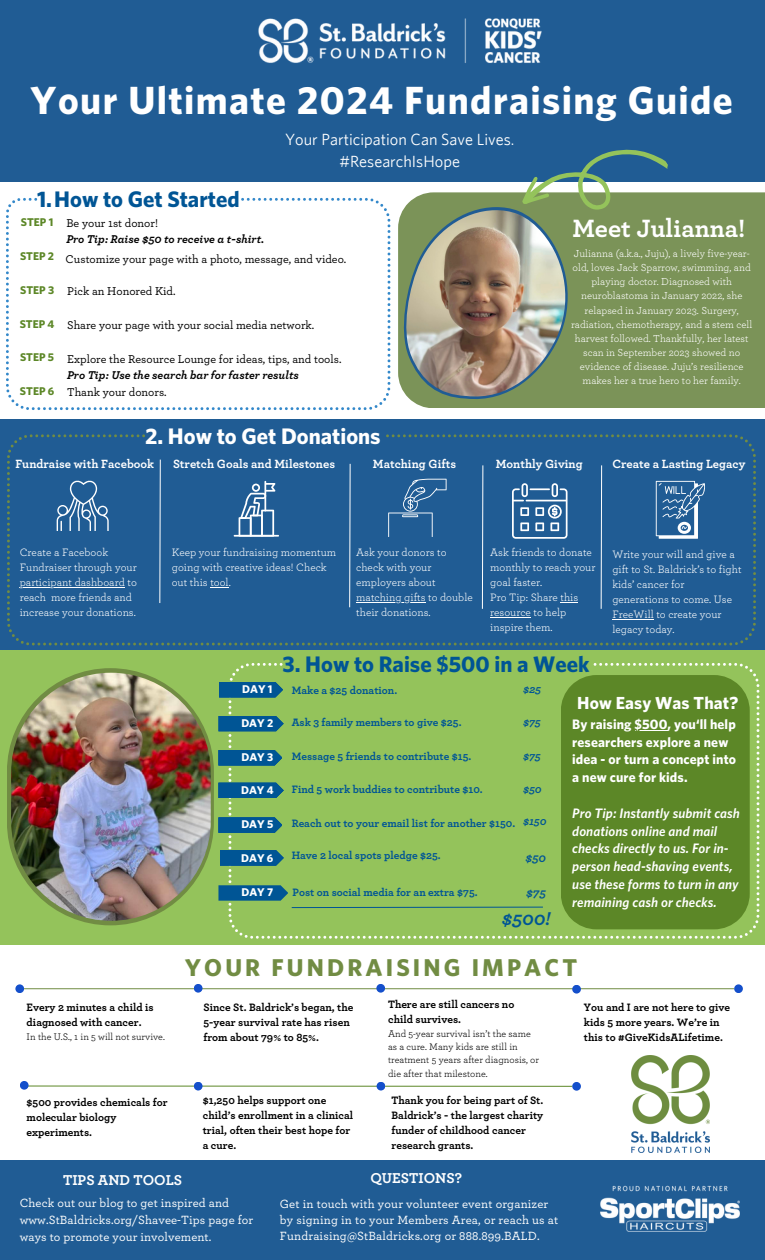
<style>
.page{position:relative;width:765px;height:1260px;background:#fff}
.page>*{position:absolute;margin:0;border:0;box-sizing:border-box;transform-origin:0 0}
.t1{font:700 39.38px "Whitney";letter-spacing:.035em;color:#fff}
.t2{font:700 26.25px "Archer";color:#fff}
.t3{font:700 24.38px "Whitney";letter-spacing:.13em;color:#718c43}
.t4{font:700 22.5px "Whitney";color:#005595}
.t5{font:700 22.5px "Whitney";color:#fff}
.t6{font:italic 700 19.5px "Archer";color:#005595}
.t7{font:700 17.5px "Whitney";letter-spacing:.005em;color:#fff}
.t8{font:16.25px "Whitney";color:#fff}
.t9{font:700 15px "Archer";color:#fff}
.t10{font:italic 600 13.75px/17.8px "Whitney";letter-spacing:.005em;color:#fff}
.t11{font:700 13.75px/17.8px "Whitney";letter-spacing:.005em;color:#fff}
.t12{font:500 12.5px/16.9px "Archer";letter-spacing:.01em;color:#fff}
.t13{font:700 12.5px "Archer";color:#fff}
.t14{font:italic 700 12.5px "Archer";color:#005595}
.t15{font:500 11.88px "Archer";color:#000}
.t16{font:italic 700 11.88px "Archer";color:#000}
.t17{font:11.25px/15px "Archer";color:#fff}
.t18{font:700 11.25px/15px "Archer";color:#000}
.t19{font:700 11.25px "Archer";color:#005595}
.t20{font:700 11.25px "Whitney";color:#5c8727}
.t21{font:700 11.25px "Whitney";color:#fff}
.t22{font:italic 700 11.25px "Archer";color:#005595}
.t23{font:10.62px/14.1px "Archer";color:#fff;text-align:center}
.t24{font:10px/13.4px "Archer";color:#000}
</style>
<div class="page">
<div style="left:0;top:0;width:765px;height:182px;background:#205c94"></div>
<div style="left:0;top:420px;width:765px;height:231px;background:#205c94"></div>
<div style="left:417px;top:192px;width:348px;height:216px;background:#7b9358"></div>
<svg style="left:398px;top:149px;width:272px;height:255px"></svg>
<div style="left:0;top:651px;width:765px;height:302px;background:#94c35b"></div>
<div style="left:0;top:945px;width:765px;height:315px;background:#fff"></div>
<svg style="left:6px;top:198px;width:384px;height:212px"></svg>
<svg style="left:7px;top:434px;width:749px;height:211px"></svg>
<hr style="left:20px;top:988px;width:714px;height:1px;background:#718c43">
<div style="left:15px;top:984px;width:9px;height:9px;background:#144fcb;border-radius:50%"></div>
<div style="left:734px;top:984px;width:9px;height:9px;background:#144fcb;border-radius:50%"></div>
<hr style="left:26px;top:1086px;width:546px;height:1px;background:#5c8727">
<div style="left:20px;top:1081px;width:9px;height:9px;background:#144fcb;border-radius:50%"></div>
<div style="left:572px;top:1082px;width:9px;height:9px;background:#144fcb;border-radius:50%"></div>
<div style="left:0;top:1161px;width:765px;height:99px;background:#205c94"></div>
<img style="left:631px;top:1055px;width:79px;height:98px">
<img style="left:601px;top:1185px;width:138px;height:46px">
<div style="left:194px;top:984px;width:9px;height:9px;background:#144fcb;border-radius:50%"></div>
<div style="left:376px;top:984px;width:9px;height:9px;background:#144fcb;border-radius:50%"></div>
<div style="left:572px;top:985px;width:9px;height:9px;background:#144fcb;border-radius:50%"></div>
<div style="left:194px;top:1082px;width:9px;height:9px;background:#144fcb;border-radius:50%"></div>
<div style="left:377px;top:1082px;width:8px;height:9px;background:#144fcb;border-radius:50%"></div>
<img style="left:258px;top:18px;width:284px;height:45px">
<svg style="left:229px;top:663px;width:530px;height:276px"></svg>
<svg style="left:218px;top:716px;width:66px;height:15px"></svg>
<svg style="left:219px;top:682px;width:64px;height:15px"></svg>
<svg style="left:218px;top:750px;width:64px;height:15px"></svg>
<svg style="left:218px;top:783px;width:66px;height:15px"></svg>
<svg style="left:218px;top:817px;width:64px;height:16px"></svg>
<svg style="left:220px;top:850px;width:64px;height:16px"></svg>
<div style="left:561px;top:675px;width:189px;height:254px;background:#5c8727"></div>
<div style="left:7px;top:668px;width:207px;height:257px;background:#718c43;border-radius:103px"></div>
<img style="left:11px;top:673px;width:200px;height:248px;border-radius:100px">
<hr style="left:635px;top:730px;width:33px;height:1px;background:#fff">
<svg style="left:218px;top:885px;width:326px;height:24px"></svg>
<p class="t1" style="left:30px;top:76px;width:704px">Your Ultimate 2024 Fundraising Guide</p>
<p class="t8" style="left:285px;top:129px;width:231px">Your Participation Can Save Lives.</p>
<p class="t8" style="left:340px;top:152px;width:122px">#ResearchIsHope</p>
<p class="t4" style="left:37px;top:186px;width:204px">1.How to Get Started</p>
<p class="t20" style="left:21px;top:216px;width:34px">STEP 1</p>
<p class="t20" style="left:20px;top:250px;width:36px">STEP 2</p>
<p class="t20" style="left:20px;top:283px;width:36px">STEP 3</p>
<p class="t20" style="left:20px;top:317px;width:36px">STEP 4</p>
<p class="t20" style="left:20px;top:351px;width:36px">STEP 5</p>
<p class="t20" style="left:20px;top:385px;width:36px">STEP 6</p>
<p class="t15" style="left:66px;top:218px;width:93px">Be your 1st donor!</p>
<p class="t16" style="left:66px;top:234px;width:199px">Pro Tip: Raise $50 to receive a t-shirt.</p>
<p class="t15" style="left:66px;top:253px;width:282px">Customize your page with a photo, message, and video.</p>
<p class="t15" style="left:67px;top:285px;width:110px">Pick an Honored Kid.</p>
<p class="t15" style="left:67px;top:319px;width:248px">Share your page with your social media network.</p>
<p class="t15" style="left:67px;top:353px;width:276px">Explore the Resource Lounge for ideas, tips, and tools.</p>
<p class="t16" style="left:67px;top:369px;width:233px">Pro Tip: Use the search bar for faster results</p>
<p class="t15" style="left:67px;top:386px;width:101px">Thank your donors.</p>
<p class="t2" style="left:572px;top:216px;width:174px">Meet Julianna!</p>
<p class="t23" style="left:571px;top:247px;width:183px">Julianna (a.k.a., Juju), a lively five-year&shy;old, loves Jack Sparrow, swimming, and playing doctor. Diagnosed with neuroblastoma in January 2022, she relapsed in January 2023. Surgery, radiation, chemotherapy, and a stem cell harvest followed. Thankfully, her latest scan in September 2023 showed no evidence of disease. Juju’s resilience makes her a true hero to her family.</p>
<p class="t5" style="left:145px;top:422px;width:237px">2. How to Get Donations</p>
<p class="t13" style="left:15px;top:458px;width:140px">Fundraise with Facebook</p>
<p class="t13" style="left:173px;top:458px;width:164px">Stretch Goals and Milestones</p>
<p class="t13" style="left:373px;top:458px;width:85px">Matching Gifts</p>
<p class="t13" style="left:496px;top:458px;width:88px">Monthly Giving</p>
<p class="t13" style="left:612px;top:458px;width:135px">Create a Lasting Legacy</p>
<p class="t17" style="left:20px;top:545px;width:119px">Create a Facebook<br>Fundraiser through your participant dashboard to reach more friends and increase your donations.</p>
<p class="t17" style="left:172px;top:545px;width:166px">Keep your fundraising momentum going with creative ideas! Check out this tool.</p>
<p class="t17" style="left:356px;top:545px;width:118px">Ask your donors to check with your employers about matching gifts to double their donations.</p>
<p class="t17" style="left:490px;top:545px;width:107px">Ask friends to donate monthly to reach your goal faster.</p>
<p class="t17" style="left:490px;top:590px;width:89px">Pro Tip: Share this resource to help inspire them.</p>
<p class="t4" style="left:283px;top:651px;width:309px">3. How to Raise $500 in a Week</p>
<p class="t17" style="left:612px;top:547px;width:131px">Write your will and give a gift to St. Baldrick’s to fight kids’ cancer for generations to come. Use<br>FreeWill to create your legacy today.</p>
<p class="t21" style="left:242px;top:682px;width:32px">DAY 1</p>
<p class="t21" style="left:241px;top:716px;width:33px">DAY 2</p>
<p class="t21" style="left:241px;top:750px;width:33px">DAY 3</p>
<p class="t21" style="left:241px;top:784px;width:34px">DAY 4</p>
<p class="t21" style="left:241px;top:817px;width:33px">DAY 5</p>
<p class="t21" style="left:241px;top:851px;width:34px">DAY 6</p>
<p class="t21" style="left:241px;top:885px;width:33px">DAY 7</p>
<p class="t19" style="left:292px;top:685px;width:107px">Make a $25 donation.</p>
<p class="t19" style="left:292px;top:717px;width:171px">Ask 3 family members to give $25.</p>
<p class="t19" style="left:292px;top:751px;width:181px">Message 5 friends to contribute $15.</p>
<p class="t19" style="left:292px;top:784px;width:193px">Find 5 work buddies to contribute $10.</p>
<p class="t19" style="left:292px;top:818px;width:225px">Reach out to your email list for another $150.</p>
<p class="t19" style="left:292px;top:850px;width:151px">Have 2 local spots pledge $25.</p>
<p class="t19" style="left:292px;top:887px;width:187px">Post on social media for an extra $75.</p>
<p class="t22" style="left:523px;top:684px;width:20px">$25</p>
<p class="t22" style="left:523px;top:717px;width:19px">$75</p>
<p class="t22" style="left:523px;top:751px;width:19px">$75</p>
<p class="t22" style="left:523px;top:784px;width:20px">$50</p>
<p class="t22" style="left:523px;top:816px;width:25px">$150</p>
<p class="t14" style="left:525px;top:852px;width:22px">$50</p>
<p class="t14" style="left:526px;top:887px;width:21px">$75</p>
<p class="t6" style="left:502px;top:909px;width:50px">$500!</p>
<p class="t7" style="left:577px;top:692px;width:162px">How Easy Was That?</p>
<p class="t11" style="left:572px;top:715px;width:165px">By raising $500, you‘ll help researchers explore a new idea - or turn a concept into a new cure for kids.</p>
<p class="t10" style="left:572px;top:804px;width:169px">Pro Tip: Instantly submit cash donations online and mail checks directly to us. For in&shy;person head-shaving events, use these forms to turn in any remaining cash or checks.</p>
<p class="t3" style="left:185px;top:952px;width:394px">YOUR FUNDRAISING IMPACT</p>
<p class="t18" style="left:27px;top:1001px;width:129px">Every 2 minutes a child is diagnosed with cancer.</p>
<p class="t24" style="left:27px;top:1030px;width:140px">In the U.S., 1 in 5 will not survive.</p>
<p class="t18" style="left:204px;top:1000px;width:151px">Since St. Baldrick’s began, the<br>5-year survival rate has risen from about 79% to 85%.</p>
<p class="t18" style="left:388px;top:997px;width:128px">There are still cancers no child survives.</p>
<p class="t24" style="left:388px;top:1027px;width:152px">And 5-year survival isn’t the same as a cure. Many kids are still in treatment 5 years after diagnosis, or die after that milestone.</p>
<p class="t18" style="left:27px;top:1095px;width:143px">$500 provides chemicals for molecular biology experiments.</p>
<p class="t18" style="left:203px;top:1094px;width:152px">$1,250 helps support one child’s enrollment in a clinical trial, often their best hope for a cure.</p>
<p class="t18" style="left:392px;top:1094px;width:153px">Thank you for being part of St.<br>Baldrick’s - the largest charity funder of childhood cancer research grants.</p>
<p class="t9" style="left:63px;top:1173px;width:121px">TIPS AND TOOLS</p>
<p class="t9" style="left:370px;top:1171px;width:93px">QUESTIONS?</p>
<p class="t12" style="left:20px;top:1195px;width:235px">Check out our blog to get inspired and www.StBaldricks.org/Shavee-Tips page for ways to promote your involvement.</p>
<p class="t12" style="left:280px;top:1195px;width:270px">Get in touch with your volunteer event organizer</p>
<p class="t12" style="left:280px;top:1211px;width:280px">by signing in to your Members Area, or reach us at</p>
<p class="t12" style="left:280px;top:1228px;width:261px">Fundraising@StBaldricks.org or 888.899.BALD.</p>
<p class="t18" style="left:584px;top:1000px;width:148px">You and I are not here to give kids 5 more years. We’re in this to #GiveKidsALifetime.</p>
</div>
